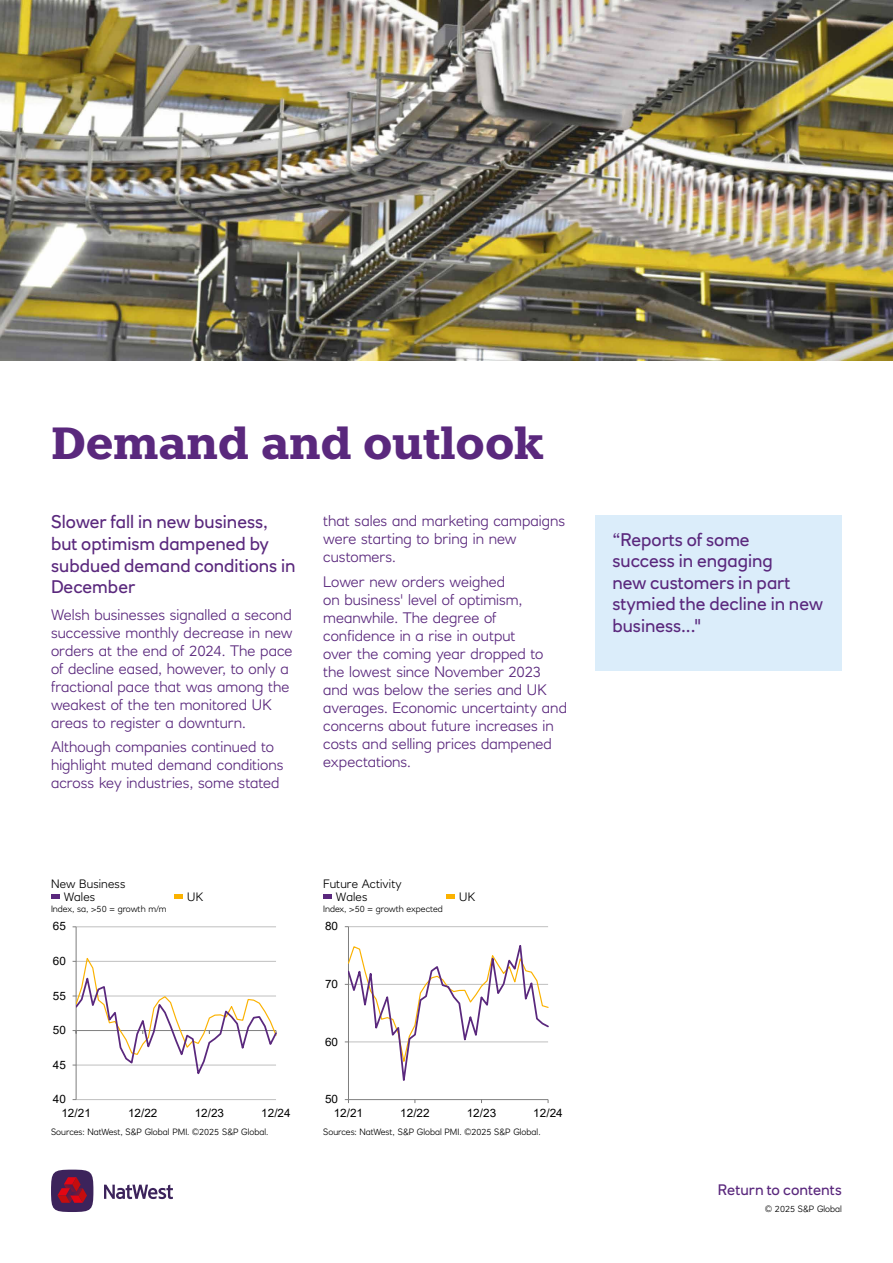
<style>
.page{position:relative;width:893px;height:1263px;background:#fff}
.page>*{position:absolute;margin:0;border:0;box-sizing:border-box;transform-origin:0 0}
.t1{font:700 45px "Knile";letter-spacing:-.01em;color:#5a287d}
.Intro{font:18px/21.6px "RN House Sans";color:#5a287d}
.Body_copy{font:300 15px/18px "RN House Sans";color:#5a287d}
.t2{font:15px "RN House Sans";letter-spacing:.005em;color:#5a287d}
.t3{font:300 12px "RN House Sans";letter-spacing:.01em;color:#000}
.t4{font:11.55px "Arial";color:#000}
.t5{font:300 9px "RN House Sans";color:#000}
</style>
<div class="page">
<div style="left:51px;top:1169px;width:42px;height:43px;background:#3c235b;border-radius:50%"></div>
<svg style="left:104px;top:1184px;width:69px;height:15px"></svg>
<svg style="left:57px;top:1177px;width:30px;height:26px"></svg>
<svg style="left:51px;top:894px;width:9px;height:4px"></svg>
<svg style="left:174px;top:894px;width:9px;height:4px"></svg>
<hr style="left:76px;top:1099px;width:200px;height:1px;background:#bfbfbf">
<hr style="left:76px;top:926px;width:200px;height:1px;background:#bfbfbf">
<hr style="left:76px;top:927px;width:1px;height:172px;background:#7f7f7f">
<svg style="left:73px;top:955px;width:204px;height:124px"></svg>
<img style="left:0;top:0;width:893px;height:360px">
<hr style="left:348px;top:926px;width:200px;height:1px;background:#bfbfbf">
<hr style="left:348px;top:927px;width:1px;height:172px;background:#7f7f7f">
<svg style="left:345px;top:945px;width:204px;height:158px"></svg>
<svg style="left:323px;top:894px;width:9px;height:4px"></svg>
<svg style="left:446px;top:894px;width:9px;height:4px"></svg>
<div style="left:595px;top:515px;width:247px;height:155px;background:#dbedfa"></div>
<h1 class="t1" style="left:51px;top:414px;width:494px">Demand and outlook</h1>
<p class="Intro" style="left:51px;top:511px;width:246px">Slower fall in new business, but optimism dampened by subdued demand conditions in<br>December</p>
<p class="Body_copy" style="left:51px;top:605px;width:243px">Welsh businesses signalled a second successive monthly decrease in new orders at the end of 2024. The pace of decline eased, however, to only a fractional pace that was among the weakest of the ten monitored UK areas to register a downturn.</p>
<p class="Body_copy" style="left:51px;top:738px;width:234px">Although companies continued to highlight muted demand conditions across key industries, some stated</p>
<p class="Body_copy" style="left:323px;top:512px;width:244px">that sales and marketing campaigns were starting to bring in new customers.</p>
<p class="Body_copy" style="left:323px;top:572px;width:245px">Lower new orders weighed<br>on business' level of optimism, meanwhile. The degree of confidence in a rise in output<br>over the coming year dropped to the lowest since November 2023 and was below the series and UK averages. Economic uncertainty and concerns about future increases in costs and selling prices dampened expectations.</p>
<p class="t3" style="left:51px;top:876px;width:76px">New Business</p>
<p class="t5" style="left:51px;top:904px;width:117px">Index, sa, &gt;50 = growth m/m</p>
<p class="t3" style="left:64px;top:889px;width:33px">Wales</p>
<p class="t3" style="left:187px;top:889px;width:18px">UK</p>
<p class="t4" style="left:53px;top:918px;width:15px">65</p>
<p class="t4" style="left:53px;top:953px;width:15px">60</p>
<p class="t4" style="left:53px;top:987px;width:15px">55</p>
<p class="t4" style="left:53px;top:1022px;width:15px">50</p>
<p class="t4" style="left:53px;top:1057px;width:15px">45</p>
<p class="t4" style="left:53px;top:1091px;width:15px">40</p>
<p class="t4" style="left:61px;top:1105px;width:31px">12/21</p>
<p class="t4" style="left:128px;top:1105px;width:31px">12/22</p>
<p class="t4" style="left:195px;top:1105px;width:31px">12/23</p>
<p class="t4" style="left:261px;top:1105px;width:31px">12/24</p>
<p class="t5" style="left:51px;top:1127px;width:219px">Sources: NatWest, S&amp;P Global PMI. ©2025 S&amp;P Global.</p>
<p class="t3" style="left:323px;top:876px;width:80px">Future Activity</p>
<p class="t3" style="left:336px;top:889px;width:33px">Wales</p>
<p class="t5" style="left:323px;top:904px;width:121px">Index, &gt;50 = growth expected</p>
<p class="t4" style="left:325px;top:918px;width:15px">80</p>
<p class="t3" style="left:459px;top:889px;width:18px">UK</p>
<p class="t4" style="left:325px;top:976px;width:15px">70</p>
<p class="t4" style="left:325px;top:1033px;width:15px">60</p>
<p class="t4" style="left:325px;top:1091px;width:15px">50</p>
<p class="t4" style="left:334px;top:1105px;width:31px">12/21</p>
<p class="t4" style="left:400px;top:1105px;width:31px">12/22</p>
<p class="t4" style="left:467px;top:1105px;width:31px">12/23</p>
<p class="t4" style="left:533px;top:1105px;width:31px">12/24</p>
<p class="t5" style="left:323px;top:1127px;width:219px">Sources: NatWest, S&amp;P Global PMI. ©2025 S&amp;P Global.</p>
<p class="Intro" style="left:612px;top:528px;width:212px">“Reports of some<br>success in engaging<br>new customers in part stymied the decline in new business..."</p>
<p class="t2" style="left:718px;top:1180px;width:126px">Return to contents</p>
<p class="t5" style="left:765px;top:1203px;width:78px">© 2025 S&amp;P Global</p>
</div>
